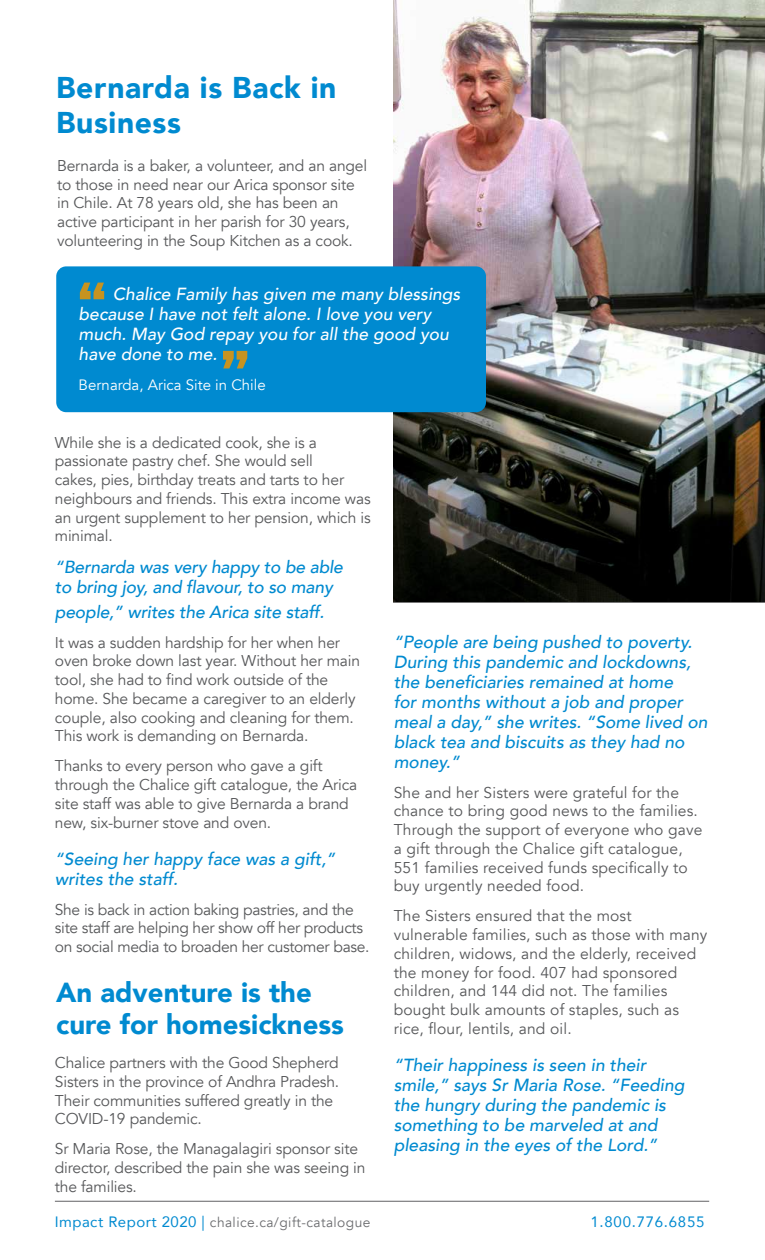
<style>
.page{position:relative;width:765px;height:1260px;background:#fff}
.page>*{position:absolute;margin:0;border:0;box-sizing:border-box;transform-origin:0 0}
.t1{font:900 30px/35px "Avenir";letter-spacing:.02em;color:#008ad0}
.t2{font:900 27.5px/31.2px "Avenir";color:#008ad0}
.Quote_inside_Paragra{font:italic 500 17.5px/20px "Avenir";color:#008ad0}
.Quote_inside_Paragra-2{font:italic 500 17.5px/20px "Avenir";color:#fff}
.Body_Text{font:italic 500 17.5px/20px "Avenir";letter-spacing:-.01em;color:#008ad0}
.Body_Text-2{font:15.62px/18.8px "Avenir";letter-spacing:-.01em;color:#57585a}
.Body_Text-3{font:15.62px/18.8px "Avenir";letter-spacing:.01em;color:#57585a}
.Body_Text-4{font:15px "Avenir";color:#fff}
.t3{font:15px "Avenir";letter-spacing:.05em;color:#008ad0}
.t4{font:13.75px "Avenir";letter-spacing:.03em;color:#6c6d70}
.s1{color:#008ad0}
.s2{font-size:15px;color:#008ad0}
</style>
<div class="page">
<hr style="left:55px;top:1201px;width:654px;height:1px;background:#616164">
<img style="left:394px;top:0;width:371px;height:299px">
<img style="left:394px;top:299px;width:371px;height:304px">
<div style="left:56px;top:266px;width:430px;height:146px;background:#008ad0;border-radius:10px"></div>
<svg style="left:80px;top:283px;width:24px;height:16px"></svg>
<svg style="left:223px;top:351px;width:24px;height:17px"></svg>
<p class="t1" style="left:56px;top:69px;width:282px">Bernarda is Back in<br>Business</p>
<p class="Body_Text-2" style="left:57px;top:156px;width:312px">Bernarda is a baker, a volunteer, and an angel to those in need near our Arica sponsor site in Chile. At 78 years old, she has been an active participant in her parish for 30 years, volunteering in the Soup Kitchen as a cook.</p>
<p class="Quote_inside_Paragra-2" style="left:79px;top:284px;width:383px"><span class="s1">The</span> Chalice Family has given me many blessings because I have not felt alone. I love you very much. May God repay you for all the good you have done to me.</p>
<p class="Body_Text-4" style="left:79px;top:376px;width:189px">Bernarda, Arica Site in Chile</p>
<p class="Body_Text-2" style="left:55px;top:433px;width:317px">While she is a dedicated cook, she is a passionate pastry chef. She would sell<br>cakes, pies, birthday treats and tarts to her neighbours and friends. This extra income was an urgent supplement to her pension, which is minimal.</p>
<p class="Body_Text" style="left:55px;top:557px;width:290px">“Bernarda was very happy to be able to bring joy, and flavour, to so many</p>
<p class="Body_Text" style="left:55px;top:602px;width:271px">people,” writes the Arica site staff.</p>
<p class="Body_Text-2" style="left:55px;top:633px;width:307px">It was a sudden hardship for her when her oven broke down last year. Without her main tool, she had to find work outside of the home. She became a caregiver to an elderly couple, also cooking and cleaning for them.<br>This work is demanding on Bernarda.</p>
<p class="Body_Text-2" style="left:55px;top:757px;width:304px">Thanks to every person who gave a gift through the Chalice gift catalogue, the Arica site staff was able to give Bernarda a brand new, six-burner stove and oven.</p>
<p class="Quote_inside_Paragra" style="left:55px;top:849px;width:282px">“Seeing her happy face was a gift,” writes the staff.</p>
<p class="Body_Text-2" style="left:55px;top:900px;width:316px">She is back in action baking pastries, and the site staff are helping her show off her products on social media to broaden her customer base.</p>
<p class="t2" style="left:56px;top:976px;width:289px">An adventure is the cure for homesickness</p>
<p class="Body_Text-2" style="left:55px;top:1054px;width:286px">Chalice partners with the Good Shepherd Sisters in the province of Andhra Pradesh.<br>Their communities suffered greatly in the COVID-19 pandemic.</p>
<p class="Body_Text-2" style="left:55px;top:1140px;width:312px">Sr Maria Rose, the Managalagiri sponsor site director, described the pain she was seeing in the families.</p>
<p class="Quote_inside_Paragra" style="left:394px;top:632px;width:315px">“People are being pushed to poverty.<br>During this pandemic and lockdowns, the beneficiaries remained at home<br>for months without a job and proper meal a day,” she writes. “Some lived on black tea and biscuits as they had no money.”</p>
<p class="Body_Text-3" style="left:394px;top:783px;width:310px">She and her Sisters were grateful for the chance to bring good news to the families.<br>Through the support of everyone who gave a gift through the Chalice gift catalogue, 551 families received funds specifically to buy urgently needed food.</p>
<p class="Body_Text-3" style="left:394px;top:907px;width:315px">The Sisters ensured that the most vulnerable families, such as those with many children, widows, and the elderly, received the money for food. 407 had sponsored children, and 144 did not. The families bought bulk amounts of staples, such as rice, flour, lentils, and oil.</p>
<p class="Quote_inside_Paragra" style="left:394px;top:1055px;width:292px">“Their happiness is seen in their smile,” says Sr Maria Rose. “Feeding the hungry during the pandemic is something to be marveled at and pleasing in the eyes of the Lord.”</p>
<p class="t4" style="left:55px;top:1214px;width:317px"><span class="s2">Impact Report 2020 |</span> chalice.ca/gift-catalogue</p>
<p class="t3" style="left:590px;top:1210px;width:115px">1.800.776.6855</p>
</div>
